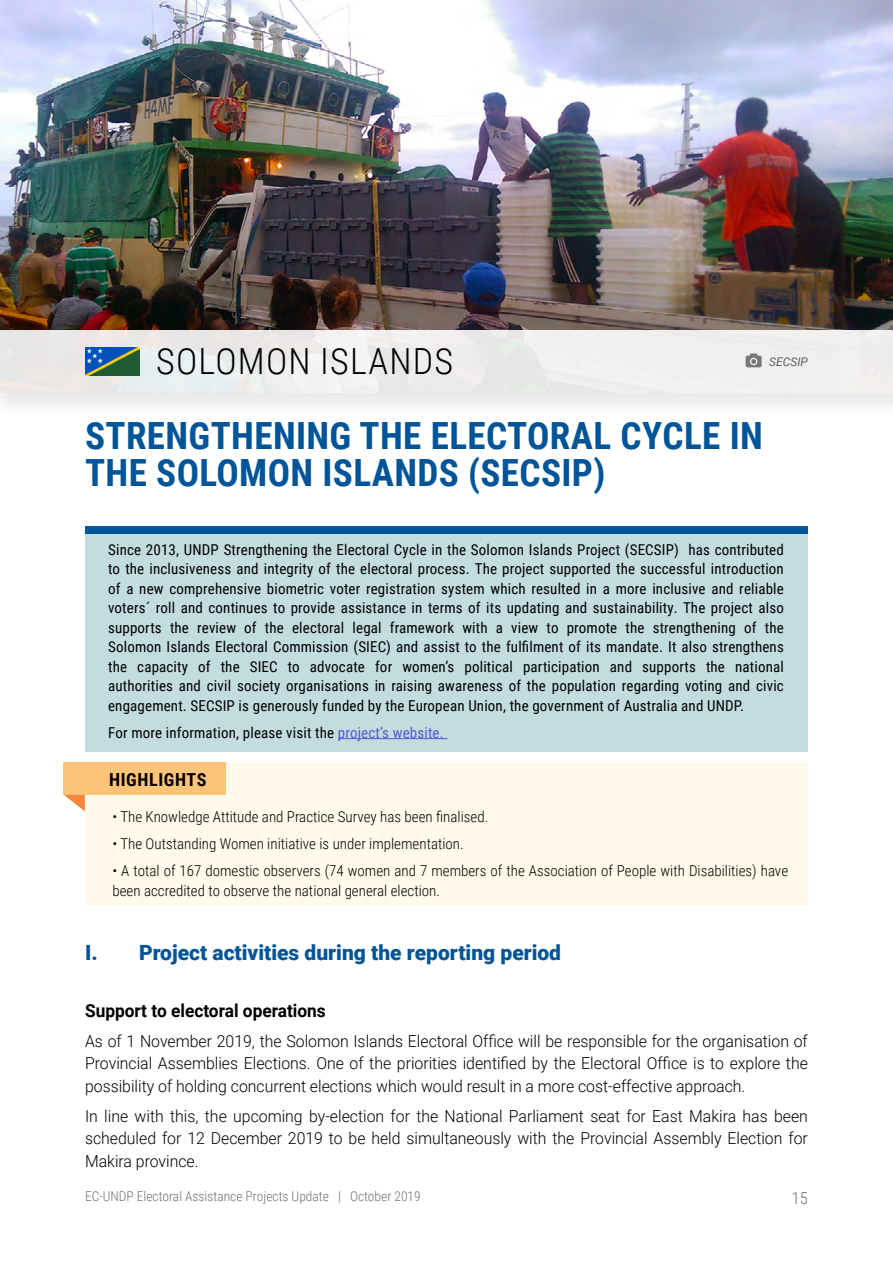
<style>
.page{position:relative;width:893px;height:1263px;background:#fff}
.page>*{position:absolute;margin:0;border:0;box-sizing:border-box;transform-origin:0 0}
.t1{font:700 37.5px/37.5px "Roboto Condensed";letter-spacing:.01em;color:#005498}
.t2{font:300 36px "Roboto Condensed";letter-spacing:.035em;color:#000}
.t3{font:900 21px "Roboto";color:#005498}
.t4{font:700 18px "Roboto";color:#000;scale:.96 1}
.t5{font:700 18px "Roboto Condensed";letter-spacing:.035em;color:#000}
.t6{font:300 16.5px/22.5px "Roboto";color:#000;text-align:justify;scale:.96 1}
.t7{font:300 16.5px "Roboto Condensed";color:#6f7174}
.t8{font:15px/19.5px "Roboto Condensed";letter-spacing:.01em;color:#000;text-align:justify}
.t9{font:300 15px/19.5px "Roboto Condensed";color:#000}
.t10{font:300 13.5px "Roboto Condensed";color:#6f7174}
.t11{font:italic 12px "Roboto";color:#000}
.s1{color:#4f5cd6}
</style>
<div class="page">
<img style="left:0;top:0;width:893px;height:329px">
<div style="left:0;top:329px;width:893px;height:90px;background:#f4f4f4"></div>
<div style="left:0;top:330px;width:893px;height:63px;background:#efeeee"></div>
<svg style="left:746px;top:353px;width:16px;height:14px"></svg>
<img style="left:85px;top:348px;width:55px;height:27px">
<div style="left:85px;top:530px;width:722px;height:222px;background:#c3dddf"></div>
<div style="left:85px;top:526px;width:722px;height:7px;background:#005498"></div>
<hr style="left:338px;top:738px;width:109px;height:1px;background:#4f5cd6">
<div style="left:85px;top:762px;width:722px;height:144px;background:#fffaeb"></div>
<div style="left:64px;top:762px;width:162px;height:33px;background:#fbc479"></div>
<svg style="left:64px;top:795px;width:21px;height:16px"></svg>
<h2 class="t2" style="left:156px;top:336px;width:298px">SOLOMON ISLANDS</h2>
<p class="t11" style="left:769px;top:353px;width:40px">SECSIP</p>
<h1 class="t1" style="left:85px;top:415px;width:679px">STRENGTHENING THE ELECTORAL CYCLE IN<br>THE SOLOMON ISLANDS (SECSIP)</h1>
<p class="t8" style="left:108px;top:539px;width:677px">Since 2013, UNDP Strengthening the Electoral Cycle in the Solomon Islands Project (SECSIP) has contributed to the inclusiveness and integrity of the electoral process. The project supported the successful introduction of a new comprehensive biometric voter registration system which resulted in a more inclusive and reliable voters´ roll and continues to provide assistance in terms of its updating and sustainability. The project also supports the review of the electoral legal framework with a view to promote the strengthening of the Solomon Islands Electoral Commission (SIEC) and assist to the fulfilment of its mandate. It also strengthens the capacity of the SIEC to advocate for women’s political participation and supports the national authorities and civil society organisations in raising awareness of the population regarding voting and civic engagement. SECSIP is generously funded by the European Union, the government of Australia and UNDP.</p>
<p class="t8" style="left:108px;top:722px;width:337px">For more information, please visit the <span class="s1">project’s website.</span></p>
<p class="t5" style="left:109px;top:767px;width:99px">HIGHLIGHTS</p>
<p class="t9" style="left:112px;top:807px;width:377px">• The Knowledge Attitude and Practice Survey has been finalised.</p>
<p class="t9" style="left:112px;top:834px;width:353px">• The Outstanding Women initiative is under implementation.</p>
<p class="t9" style="left:112px;top:861px;width:677px">• A total of 167 domestic observers (74 women and 7 members of the Association of People with Disabilities) have been accredited to observe the national general election.</p>
<h3 class="t3" style="left:85px;top:937px;width:478px">I. Project activities during the reporting period</h3>
<p class="t4" style="left:85px;top:997px;width:252px">Support to electoral operations</p>
<p class="t6" style="left:85px;top:1029px;width:754px">As of 1 November 2019, the Solomon Islands Electoral Office will be responsible for the organisation of Provincial Assemblies Elections. One of the priorities identified by the Electoral Office is to explore the possibility of holding concurrent elections which would result in a more cost-effective approach.</p>
<p class="t6" style="left:85px;top:1104px;width:754px">In line with this, the upcoming by-election for the National Parliament seat for East Makira has been scheduled for 12 December 2019 to be held simultaneously with the Provincial Assembly Election for Makira province.</p>
<p class="t10" style="left:85px;top:1186px;width:337px">EC-UNDP Electoral Assistance Projects Update | October 2019</p>
<p class="t7" style="left:792px;top:1186px;width:18px">15</p>
</div>
